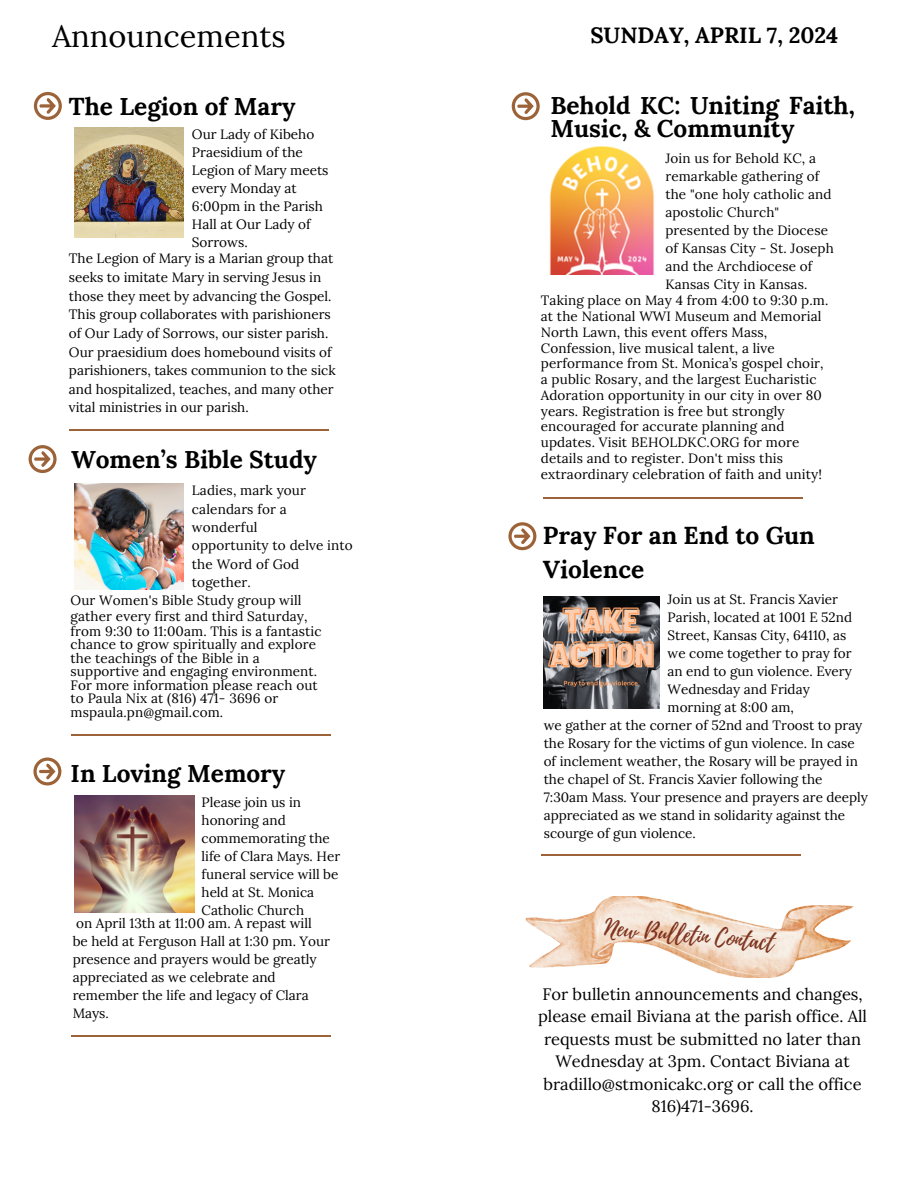
<style>
.page{position:relative;width:918px;height:1188px;background:#fff}
.page>*{position:absolute;margin:0;border:0;box-sizing:border-box;transform-origin:0 0}
.t1{font:30.75px "Lora";color:#000}
.t2{font:700 24.45px/23.7px "Lora";color:#000}
.t3{font:22.5px "Playlist Script";color:#7d321d}
.t4{font:700 22.2px "Lora";color:#000}
.t5{font:16.5px/22.5px "Lora";color:#000;text-align:center}
.t6{font:13.5px/18px "Lora";color:#000}
</style>
<div class="page">
<svg style="left:34px;top:92px;width:28px;height:28px"></svg>
<hr style="left:71px;top:735px;width:259px;height:1px;background:#9c6338">
<hr style="left:69px;top:430px;width:260px;height:1px;background:#9c6338">
<hr style="left:71px;top:1036px;width:259px;height:1px;background:#9c6338">
<img style="left:549px;top:146px;width:105px;height:128px">
<svg style="left:512px;top:92px;width:28px;height:28px"></svg>
<hr style="left:543px;top:498px;width:260px;height:1px;background:#9c6338">
<img style="left:74px;top:483px;width:109px;height:106px">
<svg style="left:29px;top:445px;width:28px;height:28px"></svg>
<img style="left:74px;top:128px;width:109px;height:110px">
<svg style="left:33px;top:758px;width:28px;height:27px"></svg>
<img style="left:74px;top:795px;width:121px;height:117px">
<img style="left:526px;top:896px;width:327px;height:81px">
<svg style="left:508px;top:522px;width:28px;height:28px"></svg>
<img style="left:544px;top:596px;width:116px;height:113px">
<hr style="left:541px;top:855px;width:260px;height:1px;background:#9c6338">
<p class="t1" style="left:52px;top:17px;width:235px">Announcements</p>
<h3 class="t4" style="left:590px;top:21px;width:250px">SUNDAY, APRIL 7, 2024</h3>
<p class="t2" style="left:69px;top:94px;width:228px">The Legion of Mary</p>
<p class="t2" style="left:550px;top:93px;width:306px">Behold KC: Uniting Faith,<br>Music, &amp; Community</p>
<h3 class="t6" style="left:192px;top:125px;width:138px">Our Lady of Kibeho<br>Praesidium of the<br>Legion of Mary meets every Monday at<br>6:00pm in the Parish<br>Hall at Our Lady of<br>Sorrows.</h3>
<h3 class="t6" style="left:665px;top:149px;width:152px">Join us for Behold KC, a</h3>
<p class="t6" style="left:665px;top:167px;width:155px">remarkable gathering of</p>
<p class="t6" style="left:665px;top:185px;width:168px">the "one holy catholic and</p>
<p class="t6" style="left:665px;top:203px;width:115px">apostolic Church"</p>
<p class="t6" style="left:665px;top:221px;width:164px">presented by the Diocese</p>
<p class="t6" style="left:665px;top:239px;width:170px">of Kansas City - St. Joseph</p>
<p class="t6" style="left:665px;top:257px;width:149px">and the Archdiocese of</p>
<p class="t6" style="left:665px;top:275px;width:144px">Kansas City in Kansas.</p>
<p class="t6" style="left:69px;top:249px;width:268px;line-height:18.6px">The Legion of Mary is a Marian group that seeks to imitate Mary in serving Jesus in those they meet by advancing the Gospel.<br>This group collaborates with parishioners of Our Lady of Sorrows, our sister parish.<br>Our praesidium does homebound visits of parishioners, takes communion to the sick and hospitalized, teaches, and many other vital ministries in our parish.</p>
<p class="t6" style="left:541px;top:293px;width:289px;line-height:15.8px">Taking place on May 4 from 4:00 to 9:30 p.m. at the National WWI Museum and Memorial North Lawn, this event offers Mass, Confession, live musical talent, a live performance from St. Monica’s gospel choir, a public Rosary, and the largest Eucharistic Adoration opportunity in our city in over 80 years. Registration is free but strongly encouraged for accurate planning and updates. Visit BEHOLDKC.ORG for more details and to register. Don't miss this extraordinary celebration of faith and unity!</p>
<p class="t2" style="left:71px;top:447px;width:248px">Women’s Bible Study</p>
<p class="t6" style="left:192px;top:481px;width:116px">Ladies, mark your</p>
<p class="t6" style="left:192px;top:500px;width:96px">calendars for a wonderful</p>
<p class="t6" style="left:192px;top:536px;width:162px">opportunity to delve into</p>
<h2 class="t6" style="left:192px;top:555px;width:109px">the Word of God together.</h2>
<h5 class="t2" style="left:543px;top:518px;width:273px;line-height:33.6px">Pray For an End to Gun<br>Violence</h5>
<h4 class="t6" style="left:668px;top:590px;width:186px">Join us at St. Francis Xavier<br>Parish, located at 1001 E 52nd<br>Street, Kansas City, 64110, as we come together to pray for an end to gun violence. Every<br>Wednesday and Friday morning at 8:00 am,</h4>
<p class="t6" style="left:71px;top:593px;width:239px;line-height:15.8px">Our Women's Bible Study group will gather every first and third Saturday,</p>
<p class="t6" style="left:71px;top:624px;width:252px;line-height:13.5px">from 9:30 to 11:00am. This is a fantastic chance to grow spiritually and explore the teachings of the Bible in a supportive and engaging environment.<br>For more information please reach out to Paula Nix at (816) 471- 3696 or mspaula.pn@gmail.com.</p>
<p class="t6" style="left:544px;top:716px;width:326px">we gather at the corner of 52nd and Troost to pray the Rosary for the victims of gun violence. In case of inclement weather, the Rosary will be prayed in the chapel of St. Francis Xavier following the 7:30am Mass. Your presence and prayers are deeply appreciated as we stand in solidarity against the scourge of gun violence.</p>
<p class="t2" style="left:71px;top:761px;width:216px">In Loving Memory</p>
<p class="t6" style="left:202px;top:793px;width:140px">Please join us in honoring and commemorating the life of Clara Mays. Her funeral service will be held at St. Monica<br>Catholic Church</p>
<h3 class="t6" style="left:73px;top:914px;width:259px">on April 13th at 11:00 am. A repast will<br>be held at Ferguson Hall at 1:30 pm. Your presence and prayers would be greatly appreciated as we celebrate and remember the life and legacy of Clara<br>Mays.</h3>
<p class="t3" style="left:606px;top:912px;width:171px;rotate:5deg">New Bulletin Contact</p>
<p class="t5" style="left:538px;top:982px;width:331px">For bulletin announcements and changes, please email Biviana at the parish office. All requests must be submitted no later than Wednesday at 3pm. Contact Biviana at bradillo@stmonicakc.org or call the office 816)471-3696.</p>
</div>
